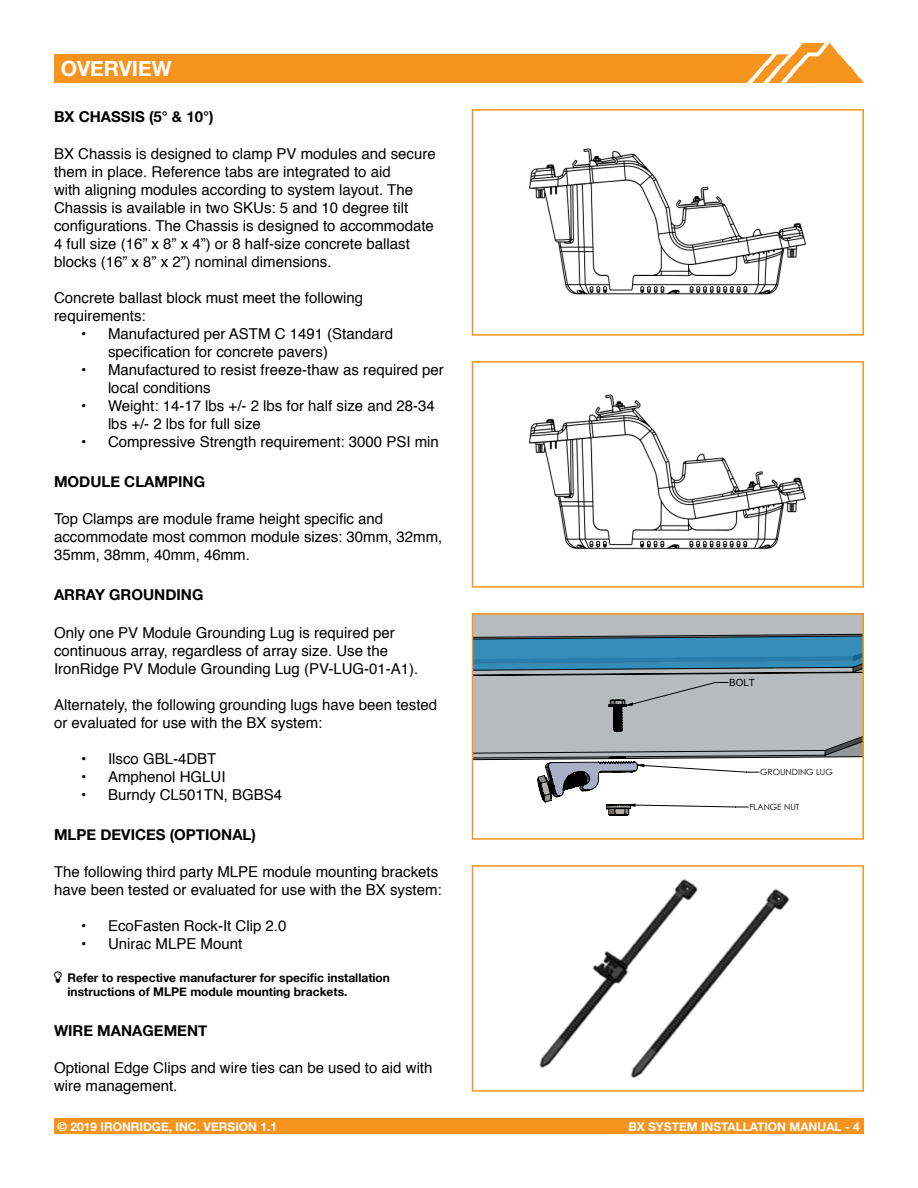
<style>
.page{position:relative;width:918px;height:1188px;background:#fff}
.page>*{position:absolute;margin:0;border:0;box-sizing:border-box;transform-origin:0 0}
.t1{font:700 21px "Helvetica Neue";color:#fff}
.t2{font:15px/18px "Helvetica";color:#000}
.t3{font:700 15px "Helvetica Neue";color:#000}
.t4{font:700 12px/14.4px "Helvetica Neue";color:#000}
.t5{font:700 12px "Helvetica Neue";color:#fff}
.t6{font:9.9px "Arial";color:#000}
.t7{font:8.4px "Century Gothic";color:#000}
</style>
<div class="page">
<img style="left:773px;top:44px;width:91px;height:39px">
<div style="left:472px;top:1118px;width:392px;height:16px;background:#f7941e"></div>
<div style="left:54px;top:1118px;width:441px;height:16px;background:#f7941e"></div>
<div style="left:54px;top:54px;width:719px;height:29px;background:#f7941e"></div>
<img style="left:529px;top:148px;width:277px;height:147px">
<div style="left:472px;top:109px;width:392px;height:227px;border:2px solid #f7941e"></div>
<img style="left:528px;top:394px;width:278px;height:156px">
<div style="left:472px;top:361px;width:392px;height:227px;border:2px solid #f7941e"></div>
<svg style="left:475px;top:616px;width:386px;height:200px"></svg>
<div style="left:472px;top:613px;width:392px;height:227px;border:2px solid #f7941e"></div>
<img style="left:539px;top:879px;width:251px;height:199px">
<div style="left:472px;top:865px;width:392px;height:227px;border:2px solid #f7941e"></div>
<h1 class="t1" style="left:61px;top:52px;width:112px">OVERVIEW</h1>
<p class="t3" style="left:54px;top:104px;width:161px">BX CHASSIS (5° &amp; 10°)</p>
<p class="t2" style="left:54px;top:145px;width:383px">BX Chassis is designed to clamp PV modules and secure them in place. Reference tabs are integrated to aid<br>with aligning modules according to system layout. The Chassis is available in two SKUs: 5 and 10 degree tilt configurations. The Chassis is designed to accommodate 4 full size (16” x 8” x 4”) or 8 half-size concrete ballast blocks (16” x 8” x 2”) nominal dimensions.</p>
<p class="t2" style="left:54px;top:289px;width:311px">Concrete ballast block must meet the following requirements:</p>
<p class="t2" style="left:108px;top:325px;width:287px;text-indent:-27px">• Manufactured per ASTM C 1491 (Standard specification for concrete pavers)</p>
<p class="t2" style="left:108px;top:361px;width:337px;text-indent:-27px">• Manufactured to resist freeze-thaw as required per local conditions</p>
<p class="t2" style="left:108px;top:397px;width:328px;text-indent:-27px">• Weight: 14-17 lbs +/- 2 lbs for half size and 28-34 lbs +/- 2 lbs for full size</p>
<p class="t2" style="left:81px;top:433px;width:359px">• Compressive Strength requirement: 3000 PSI min</p>
<p class="t3" style="left:54px;top:470px;width:153px">MODULE CLAMPING</p>
<p class="t2" style="left:54px;top:511px;width:390px">Top Clamps are module frame height specific and accommodate most common module sizes: 30mm, 32mm,<br>35mm, 38mm, 40mm, 46mm.</p>
<p class="t3" style="left:54px;top:583px;width:151px">ARRAY GROUNDING</p>
<p class="t2" style="left:54px;top:624px;width:366px">Only one PV Module Grounding Lug is required per continuous array, regardless of array size. Use the<br>IronRidge PV Module Grounding Lug (PV-LUG-01-A1).</p>
<p class="t2" style="left:54px;top:696px;width:385px">Alternately, the following grounding lugs have been tested or evaluated for use with the BX system:</p>
<p class="t2" style="left:81px;top:750px;width:137px">• Ilsco GBL-4DBT</p>
<p class="t2" style="left:81px;top:768px;width:146px">• Amphenol HGLUI</p>
<p class="t2" style="left:81px;top:786px;width:203px">• Burndy CL501TN, BGBS4</p>
<p class="t3" style="left:54px;top:823px;width:203px">MLPE DEVICES (OPTIONAL)</p>
<p class="t2" style="left:54px;top:863px;width:389px">The following third party MLPE module mounting brackets have been tested or evaluated for use with the BX system:</p>
<p class="t2" style="left:81px;top:917px;width:207px">• EcoFasten Rock-It Clip 2.0</p>
<p class="t2" style="left:81px;top:935px;width:163px">• Unirac MLPE Mount</p>
<p class="t4" style="left:68px;top:970px;width:324px">Refer to respective manufacturer for specific installation instructions of MLPE module mounting brackets.</p>
<p class="t3" style="left:54px;top:1019px;width:155px">WIRE MANAGEMENT</p>
<p class="t2" style="left:54px;top:1060px;width:380px">Optional Edge Clips and wire ties can be used to aid with wire management.</p>
<p class="t6" style="left:729px;top:676px;width:27px">BOLT</p>
<p class="t7" style="left:760px;top:766px;width:74px">GROUNDING LUG</p>
<p class="t7" style="left:749px;top:801px;width:52px">FLANGE NUT</p>
<p class="t5" style="left:58px;top:1117px;width:221px">© 2019 IRONRIDGE, INC. VERSION 1.1</p>
<p class="t5" style="left:628px;top:1117px;width:233px">BX SYSTEM INSTALLATION MANUAL - 4</p>
</div>
